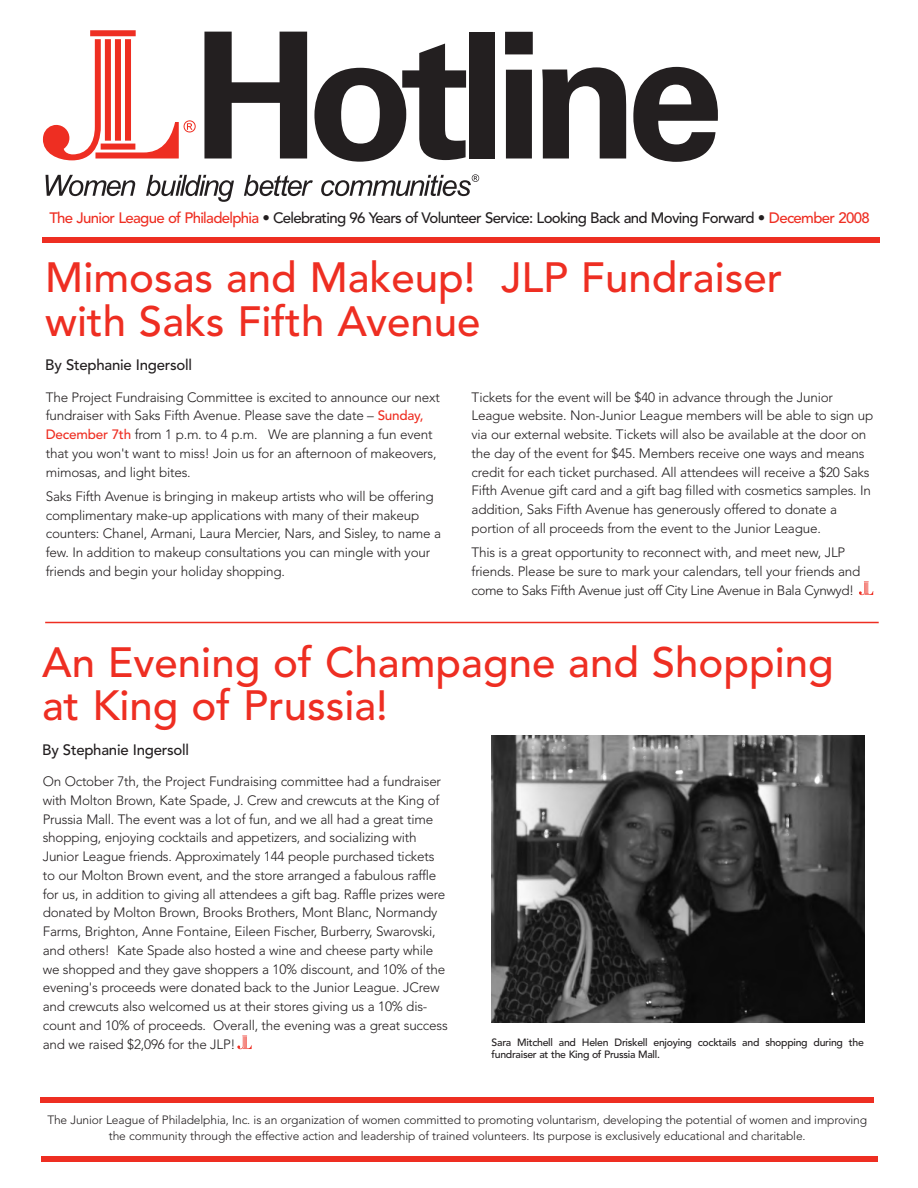
<style>
.page{position:relative;width:918px;height:1188px;background:#fff}
.page>*{position:absolute;margin:0;border:0;box-sizing:border-box;transform-origin:0 0}
.t1{font:500 42px/43.5px "Avenir";color:#ee2e22}
.t2{font:500 15px "Avenir";letter-spacing:-.045em;color:#231f20}
.t3{font:500 15px "Avenir";letter-spacing:-.015em;color:#231f20}
.t4{font:300 13.5px/18.8px "Avenir";letter-spacing:-.015em;color:#231f20}
.t5{font:300 12px/16.5px "Avenir";letter-spacing:-.01em;color:#231f20;text-align:center}
.t6{font:500 10.5px/12px "Avenir";letter-spacing:-.03em;color:#231f20}
.s1{color:#ee2e22}
.s2{font-weight:300}
.s3{font-weight:500;color:#ee2e22}
</style>
<div class="page">
<svg style="left:859px;top:581px;width:14px;height:14px"></svg>
<svg style="left:204px;top:32px;width:103px;height:127px"></svg>
<svg style="left:314px;top:44px;width:152px;height:118px"></svg>
<div style="left:469px;top:32px;width:26px;height:127px;background:#231f20"></div>
<svg style="left:505px;top:32px;width:28px;height:127px"></svg>
<svg style="left:542px;top:67px;width:84px;height:92px"></svg>
<svg style="left:633px;top:67px;width:85px;height:95px"></svg>
<div style="left:90px;top:30px;width:46px;height:6px;background:#ee2e22"></div>
<svg style="left:43px;top:39px;width:153px;height:121px"></svg>
<svg style="left:46px;top:175px;width:89px;height:21px"></svg>
<svg style="left:146px;top:175px;width:88px;height:27px"></svg>
<svg style="left:244px;top:175px;width:69px;height:21px"></svg>
<svg style="left:321px;top:174px;width:158px;height:22px"></svg>
<div style="left:42px;top:237px;width:837px;height:5px;background:#ee2e22"></div>
<div style="left:40px;top:1097px;width:834px;height:5px;background:#ee2e22"></div>
<div style="left:41px;top:1156px;width:837px;height:5px;background:#ee2e22"></div>
<svg style="left:237px;top:1036px;width:15px;height:13px"></svg>
<hr style="left:45px;top:622px;width:834px;height:1px;background:#ee2e22">
<img style="left:491px;top:736px;width:373px;height:287px">
<p class="t2" style="left:49px;top:212px;width:822px"><span class="s1">The Junior League of Philadelphia</span> <span class="s2">•</span> Celebrating 96 Years of Volunteer Service: Looking Back and Moving Forward • <span class="s1">December 2008</span></p>
<h1 class="t1" style="left:45px;top:260px;width:739px">Mimosas and Makeup! JLP Fundraiser with Saks Fifth Avenue</h1>
<p class="t3" style="left:45px;top:359px;width:148px">By Stephanie Ingersoll</p>
<p class="t4" style="left:46px;top:389px;width:396px">The Project Fundraising Committee is excited to announce our next fundraiser with Saks Fifth Avenue. Please save the date – <span class="s3">Sunday, December 7th</span> from 1 p.m. to 4 p.m. We are planning a fun event that you won't want to miss! Join us for an afternoon of makeovers, mimosas, and light bites.</p>
<p class="t4" style="left:46px;top:488px;width:397px">Saks Fifth Avenue is bringing in makeup artists who will be offering complimentary make-up applications with many of their makeup counters: Chanel, Armani, Laura Mercier, Nars, and Sisley, to name a few. In addition to makeup consultations you can mingle with your friends and begin your holiday shopping.</p>
<p class="t4" style="left:472px;top:389px;width:403px">Tickets for the event will be $40 in advance through the Junior League website. Non-Junior League members will be able to sign up via our external website. Tickets will also be available at the door on the day of the event for $45. Members receive one ways and means credit for each ticket purchased. All attendees will receive a $20 Saks Fifth Avenue gift card and a gift bag filled with cosmetics samples. In addition, Saks Fifth Avenue has generously offered to donate a portion of all proceeds from the event to the Junior League.</p>
<p class="t4" style="left:472px;top:544px;width:390px">This is a great opportunity to reconnect with, and meet new, JLP friends. Please be sure to mark your calendars, tell your friends and come to Saks Fifth Avenue just off City Line Avenue in Bala Cynwyd!</p>
<h1 class="t1" style="left:42px;top:644px;width:793px">An Evening of Champagne and Shopping at King of Prussia!</h1>
<p class="t3" style="left:42px;top:744px;width:148px">By Stephanie Ingersoll</p>
<p class="t4" style="left:43px;top:773px;width:407px">On October 7th, the Project Fundraising committee had a fundraiser with Molton Brown, Kate Spade, J. Crew and crewcuts at the King of Prussia Mall. The event was a lot of fun, and we all had a great time shopping, enjoying cocktails and appetizers, and socializing with Junior League friends. Approximately 144 people purchased tickets to our Molton Brown event, and the store arranged a fabulous raffle for us, in addition to giving all attendees a gift bag. Raffle prizes were donated by Molton Brown, Brooks Brothers, Mont Blanc, Normandy Farms, Brighton, Anne Fontaine, Eileen Fischer, Burberry, Swarovski, and others! Kate Spade also hosted a wine and cheese party while we shopped and they gave shoppers a 10% discount, and 10% of the evening's proceeds were donated back to the Junior League. JCrew and crewcuts also welcomed us at their stores giving us a 10% dis&shy;count and 10% of proceeds. Overall, the evening was a great success and we raised $2,096 for the JLP!</p>
<p class="t6" style="left:492px;top:1037px;width:374px">Sara Mitchell and Helen Driskell enjoying cocktails and shopping during the fundraiser at the King of Prussia Mall.</p>
<p class="t5" style="left:47px;top:1112px;width:821px">The Junior League of Philadelphia, Inc. is an organization of women committed to promoting voluntarism, developing the potential of women and improving the community through the effective action and leadership of trained volunteers. Its purpose is exclusively educational and charitable.</p>
</div>
